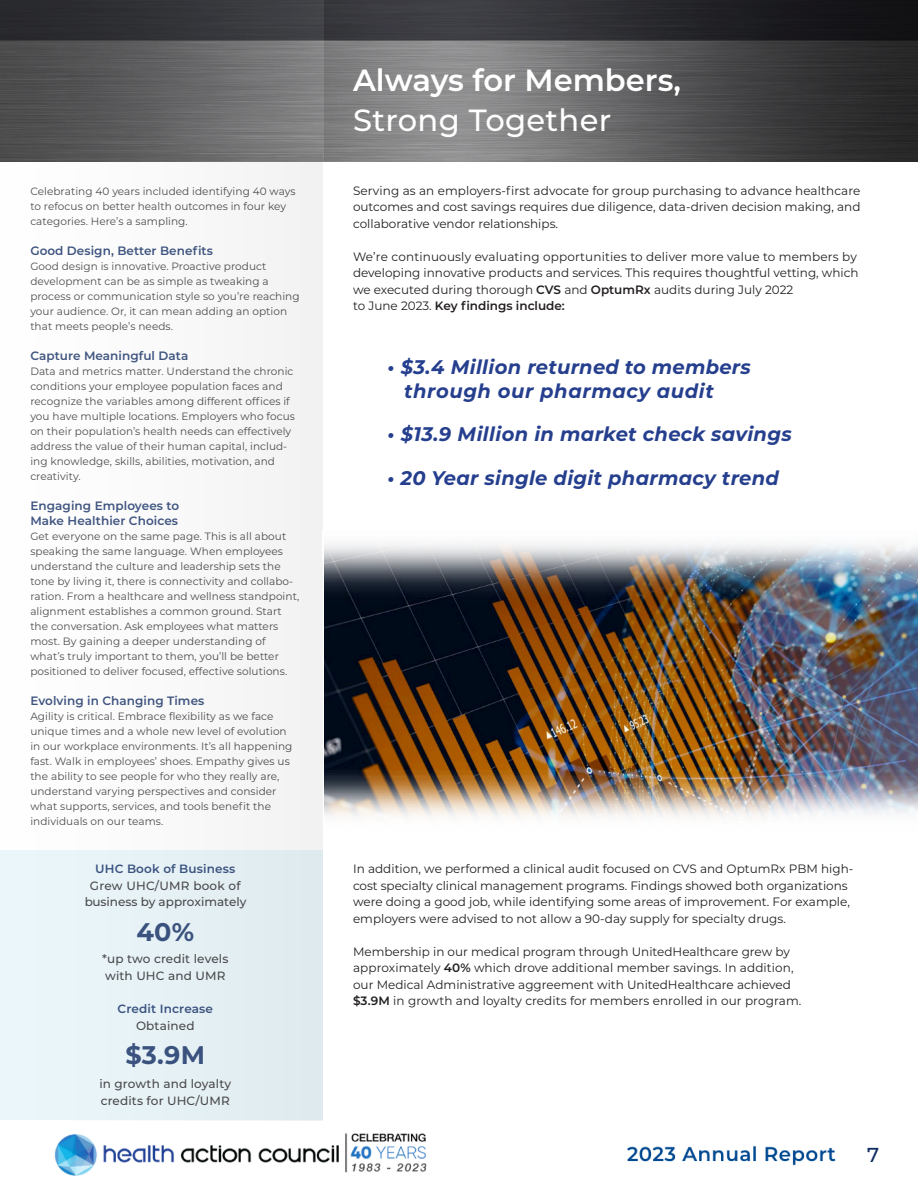
<style>
.page{position:relative;width:918px;height:1188px;background:#fff}
.page>*{position:absolute;margin:0;border:0;box-sizing:border-box;transform-origin:0 0}
.t1{font:600 30.6px "Montserrat";color:#fff}
.t2{font:500 30.6px "Montserrat";letter-spacing:.01em;color:#fff}
.t3{font:700 25.5px "Montserrat";color:#102b61}
.t4{font:500 20.1px "Montserrat";color:#102b61}
.t5{font:italic 700 19.65px "Montserrat";letter-spacing:.015em;color:#253f8e}
.t6{font:12.15px/16.5px "Montserrat";color:#231f20}
.t7{font:600 12.15px/15px "Montserrat";letter-spacing:.005em;color:#102b61}
.t8{font:600 12.15px "Montserrat";color:#231f20}
.t9{font:500 12px/16.5px "Montserrat";letter-spacing:.01em;color:#231f20}
.t10{font:600 12px "Montserrat";letter-spacing:.01em;color:#102b61}
.t11{font:10.65px/15px "Montserrat";letter-spacing:.005em;color:#231f20}
.s1{font-weight:600}
.s2{font-weight:400}
</style>
<div class="page">
<img style="left:0;top:0;width:918px;height:161px">
<img style="left:0;top:155px;width:323px;height:966px">
<img style="left:54px;top:1133px;width:782px;height:43px">
<img style="left:324px;top:603px;width:594px;height:161px">
<img style="left:324px;top:588px;width:594px;height:15px">
<img style="left:324px;top:764px;width:594px;height:52px">
<img style="left:324px;top:544px;width:594px;height:44px">
<p class="t11" style="left:30px;top:183px;width:267px">Celebrating 40 years included identifying 40 ways to refocus on better health outcomes in four key categories. Here’s a sampling.</p>
<p class="t7" style="left:30px;top:243px;width:184px">Good Design, Better Benefits</p>
<p class="t11" style="left:30px;top:258px;width:271px">Good design is innovative. Proactive product development can be as simple as tweaking a process or communication style so you’re reaching your audience. Or, it can mean adding an option that meets people’s needs.</p>
<p class="t7" style="left:30px;top:348px;width:159px">Capture Meaningful Data</p>
<p class="t11" style="left:30px;top:363px;width:266px">Data and metrics matter. Understand the chronic conditions your employee population faces and recognize the variables among different offices if you have multiple locations. Employers who focus on their population’s health needs can effectively address the value of their human capital, includ&shy;ing knowledge, skills, abilities, motivation, and creativity.</p>
<p class="t7" style="left:30px;top:498px;width:150px">Engaging Employees to<br>Make Healthier Choices</p>
<p class="t11" style="left:30px;top:528px;width:271px">Get everyone on the same page. This is all about speaking the same language. When employees understand the culture and leadership sets the tone by living it, there is connectivity and collabo&shy;ration. From a healthcare and wellness standpoint, alignment establishes a common ground. Start the conversation. Ask employees what matters most. By gaining a deeper understanding of what’s truly important to them, you’ll be better positioned to deliver focused, effective solutions.</p>
<p class="t7" style="left:30px;top:693px;width:176px">Evolving in Changing Times</p>
<p class="t11" style="left:30px;top:708px;width:264px">Agility is critical. Embrace flexibility as we face unique times and a whole new level of evolution in our workplace environments. It’s all happening fast. Walk in employees’ shoes. Empathy gives us the ability to see people for who they really are, understand varying perspectives and consider what supports, services, and tools benefit the individuals on our teams.</p>
<p class="t10" style="left:95px;top:861px;width:142px">UHC Book of Business</p>
<p class="t9" style="left:84px;top:877px;width:164px;text-align:center">Grew UHC/UMR book of business by approximately</p>
<h2 class="t3" style="left:136px;top:914px;width:59px">40%</h2>
<p class="t9" style="left:102px;top:950px;width:128px">*up two credit levels with UHC and UMR</p>
<p class="t10" style="left:118px;top:1000px;width:97px">Credit Increase</p>
<p class="t9" style="left:136px;top:1017px;width:60px">Obtained</p>
<h2 class="t3" style="left:125px;top:1037px;width:81px">$3.9M</h2>
<p class="t9" style="left:99px;top:1075px;width:133px">in growth and loyalty credits for UHC/UMR</p>
<p class="t1" style="left:353px;top:59px;width:329px">Always for Members,</p>
<p class="t2" style="left:353px;top:99px;width:260px">Strong Together</p>
<p class="t6" style="left:353px;top:182px;width:509px">Serving as an employers-first advocate for group purchasing to advance healthcare outcomes and cost savings requires due diligence, data-driven decision making, and</p>
<p class="t6" style="left:353px;top:215px;width:207px">collaborative vendor relationships.</p>
<p class="t6" style="left:353px;top:248px;width:505px">We’re continuously evaluating opportunities to deliver more value to members by</p>
<p class="t6" style="left:353px;top:264px;width:507px">developing innovative products and services. This requires thoughtful vetting, which we executed during thorough <span class="s1">CVS</span> and <span class="s1">OptumRx</span> audits during July 2022</p>
<p class="t8" style="left:353px;top:298px;width:213px"><span class="s2">to June 2023.</span> Key findings include:</p>
<p class="t5" style="left:388px;top:353px;width:365px">• $3.4 Million returned to members</p>
<p class="t5" style="left:404px;top:377px;width:311px">through our pharmacy audit</p>
<p class="t5" style="left:388px;top:420px;width:406px">• $13.9 Million in market check savings</p>
<p class="t5" style="left:388px;top:464px;width:393px">• 20 Year single digit pharmacy trend</p>
<p class="t6" style="left:353px;top:860px;width:502px">In addition, we performed a clinical audit focused on CVS and OptumRx PBM high&shy;cost specialty clinical management programs. Findings showed both organizations were doing a good job, while identifying some areas of improvement. For example, employers were advised to not allow a 90-day supply for specialty drugs.</p>
<p class="t6" style="left:353px;top:943px;width:450px">Membership in our medical program through UnitedHealthcare grew by approximately <span class="s1">40%</span> which drove additional member savings. In addition, our Medical Administrative aggreement with UnitedHealthcare achieved <span class="s1">$3.9M</span> in growth and loyalty credits for members enrolled in our program.</p>
<p class="t4" style="left:867px;top:1141px;width:14px">7</p>
</div>
